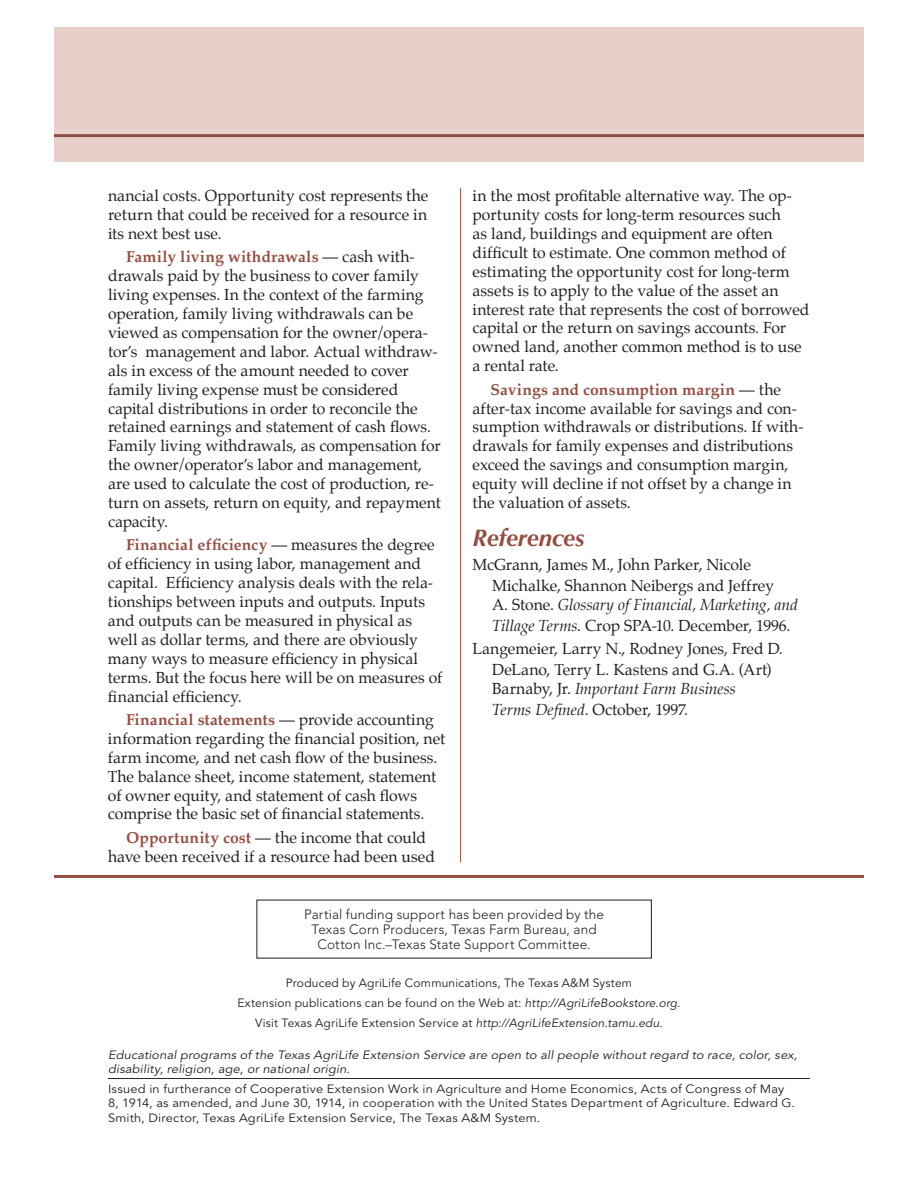
<style>
.page{position:relative;width:918px;height:1188px;background:#fff}
.page>*{position:absolute;margin:0;border:0;box-sizing:border-box;transform-origin:0 0}
.t1{font:italic 700 24px "Optima";letter-spacing:-.01em;color:#934f45}
.t2{font:15.75px/18.9px "Palatino";color:#231f20}
.t3{font:italic 15.75px/21px "Palatino";color:#231f20}
.t4{font:300 13.5px/15px "Avenir";letter-spacing:.01em;color:#231f20;text-align:center}
.t5{font:12px/14.4px "Avenir";letter-spacing:.015em;color:#231f20;scale:1.07 1}
.t6{font:12px/19.8px "Avenir";letter-spacing:.015em;color:#231f20;text-align:center}
.t7{font:italic 12px/14.4px "Avenir";letter-spacing:.01em;color:#231f20;scale:1.07 1}
.s1{font-weight:700;color:#934f45}
.s2{font-style:normal}
.s3{font-style:italic}
</style>
<div class="page">
<div style="left:54px;top:27px;width:810px;height:135px;background:#e7d0ca"></div>
<hr style="left:54px;top:134px;width:810px;height:3px;background:#934f45">
<hr style="left:108px;top:1078px;width:702px;height:1px;background:#231f20">
<hr style="left:54px;top:875px;width:810px;height:3px;background:#934f45">
<hr style="left:460px;top:188px;width:1px;height:674px;background:#934f45">
<p class="t2" style="left:108px;top:187px;width:322px;text-align:justify">nancial costs. Opportunity cost represents the return that could be received for a resource in its next best use.</p>
<p class="t2" style="left:108px;top:249px;width:334px;text-indent:18px"><span class="s1">Family living withdrawals</span> — cash with&shy;drawals paid by the business to cover family living expenses. In the context of the farming operation, family living withdrawals can be viewed as compensation for the owner/opera&shy;tor’s management and labor. Actual withdraw&shy;als in excess of the amount needed to cover family living expense must be considered capital distributions in order to reconcile the retained earnings and statement of cash flows.<br>Family living withdrawals, as compensation for the owner/operator’s labor and management, are used to calculate the cost of production, re&shy;turn on assets, return on equity, and repayment capacity.</p>
<p class="t2" style="left:108px;top:537px;width:336px;text-indent:18px"><span class="s1">Financial efficiency</span> — measures the degree of efficiency in using labor, management and capital. Efficiency analysis deals with the rela&shy;tionships between inputs and outputs. Inputs and outputs can be measured in physical as well as dollar terms, and there are obviously many ways to measure efficiency in physical terms. But the focus here will be on measures of financial efficiency.</p>
<p class="t2" style="left:108px;top:711px;width:339px;text-indent:18px"><span class="s1">Financial statements</span> — provide accounting information regarding the financial position, net farm income, and net cash flow of the business.<br>The balance sheet, income statement, statement of owner equity, and statement of cash flows comprise the basic set of financial statements.</p>
<p class="t2" style="left:108px;top:829px;width:329px;text-align:center"><span class="s1">Opportunity cost</span> — the income that could have been received if a resource had been used</p>
<p class="t2" style="left:473px;top:187px;width:339px">in the most profitable alternative way. The op&shy;portunity costs for long-term resources such<br>as land, buildings and equipment are often difficult to estimate. One common method of estimating the opportunity cost for long-term assets is to apply to the value of the asset an interest rate that represents the cost of borrowed capital or the return on savings accounts. For owned land, another common method is to use a rental rate.</p>
<p class="t2" style="left:472px;top:381px;width:333px;text-indent:18px"><span class="s1">Savings and consumption margin</span> — the after-tax income available for savings and con&shy;sumption withdrawals or distributions. If with&shy;drawals for family expenses and distributions exceed the savings and consumption margin, equity will decline if not offset by a change in the valuation of assets.</p>
<h1 class="t1" style="left:472px;top:528px;width:114px">References</h1>
<p class="t2" style="left:492px;top:555px;width:284px;line-height:21px;text-indent:-20px">McGrann, James M., John Parker, Nicole<br>Michalke, Shannon Neibergs and Jeffrey</p>
<p class="t3" style="left:492px;top:595px;width:307px"><span class="s2">A. Stone.</span> Glossary of Financial, Marketing, and<br>Tillage Terms<span class="s2">. Crop SPA-10. December, 1996.</span></p>
<p class="t2" style="left:472px;top:640px;width:312px;line-height:21px;text-align:center">Langemeier, Larry N., Rodney Jones, Fred D.<br>DeLano, Terry L. Kastens and G.A. (Art)</p>
<p class="t3" style="left:492px;top:680px;width:245px"><span class="s2">Barnaby, Jr.</span> Important Farm Business<br>Terms Defined<span class="s2">. October, 1997.</span></p>
<p class="t4" style="left:304px;top:908px;width:301px">Partial funding support has been provided by the<br>Texas Corn Producers, Texas Farm Bureau, and<br>Cotton Inc.–Texas State Support Committee.</p>
<p class="t6" style="left:237px;top:974px;width:445px">Produced by AgriLife Communications, The Texas A&amp;M System<br>Extension publications can be found on the Web at: <span class="s3">http://AgriLifeBookstore.org.<br></span>Visit Texas AgriLife Extension Service at <span class="s3">http://AgriLifeExtension.tamu.edu.</span></p>
<p class="t7" style="left:108px;top:1049px;width:646px">Educational programs of the Texas AgriLife Extension Service are open to all people without regard to race, color, sex, disability, religion, age, or national origin.</p>
<p class="t5" style="left:108px;top:1083px;width:644px">Issued in furtherance of Cooperative Extension Work in Agriculture and Home Economics, Acts of Congress of May<br>8, 1914, as amended, and June 30, 1914, in cooperation with the United States Department of Agriculture. Edward G.<br>Smith, Director, Texas AgriLife Extension Service, The Texas A&amp;M System.</p>
</div>
